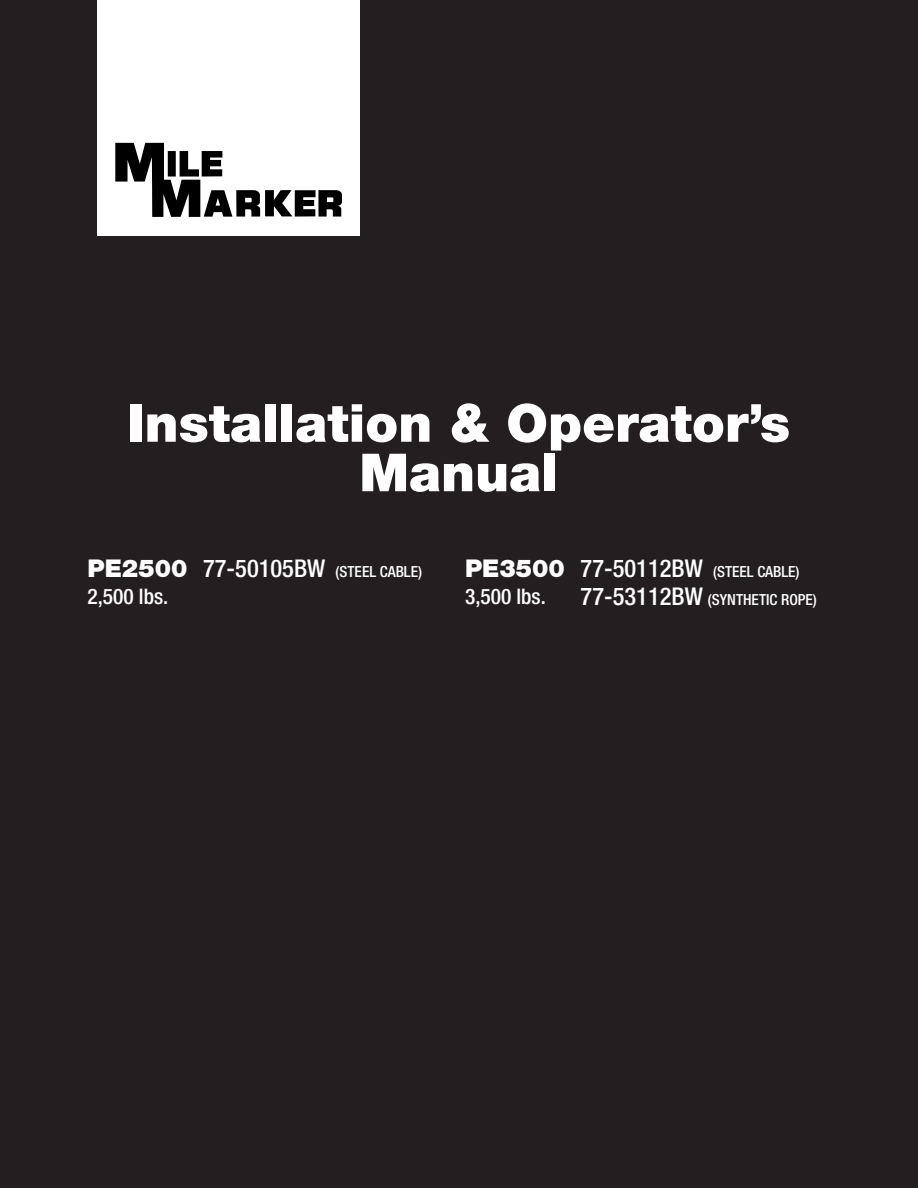
<style>
.page{position:relative;width:918px;height:1188px;background:#231f20}
.page>*{position:absolute;margin:0;border:0;box-sizing:border-box;transform-origin:0 0}
.t1{font:900 52.5px/49.5px "Helvetica Neue LT Std";color:#fff;text-align:center}
.t2{font:900 24.45px "Helvetica Neue LT Std";color:#fff}
.t3{font:500 condensed 21.45px "Helvetica Neue LT Std";color:#fff}
.t4{font:500 condensed 15.3px "Helvetica Neue LT Std";color:#fff}
.s1{font-size:24.45px}
</style>
<div class="page">
<div style="left:97px;top:0;width:263px;height:236px;background:#fff"></div>
<svg style="left:115px;top:143px;width:227px;height:74px"></svg>
<p class="t1" style="left:127px;top:398px;width:665px">Installation &amp; Operator’s<br>Manual</p>
<p class="t2" style="left:87px;top:554px;width:101px">PE2500</p>
<p class="t3" style="left:87px;top:584px;width:82px">2,500 lbs.</p>
<p class="t4" style="left:203px;top:562px;width:220px"><span class="s1">77-50105BW</span> (STEEL CABLE)</p>
<p class="t2" style="left:465px;top:554px;width:101px">PE3500</p>
<p class="t3" style="left:465px;top:584px;width:82px">3,500 lbs.</p>
<p class="t4" style="left:581px;top:562px;width:220px"><span class="s1">77-50112BW</span> (STEEL CABLE)</p>
<p class="t4" style="left:581px;top:590px;width:238px"><span class="s1">77-53112BW</span> (SYNTHETIC ROPE)</p>
</div>
